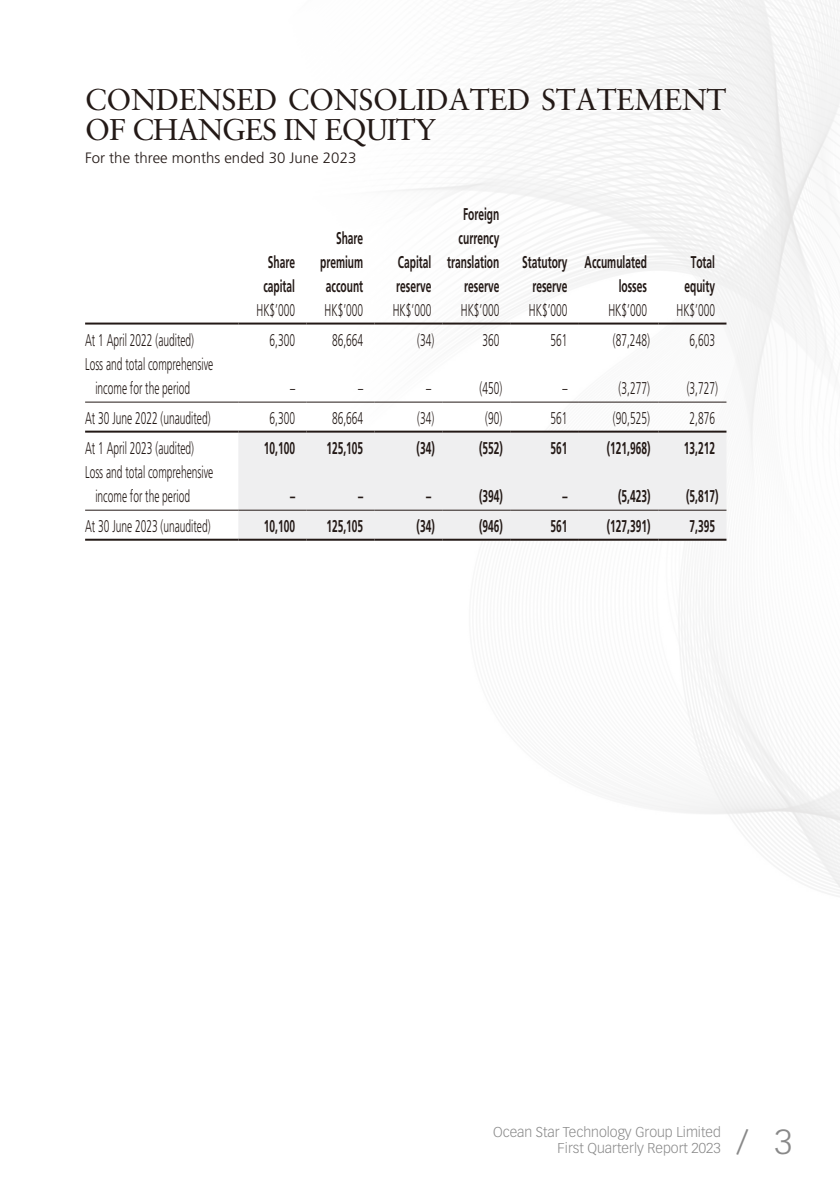
<style>
.page{position:relative;width:840px;height:1191px;background:#fff}
.page>*{position:absolute;margin:0;border:0;box-sizing:border-box;transform-origin:0 0}
.t1{font:300 34px "Vectora LT Std";color:#898989}
.t2{font:30px/30px "Sabon LT Std";letter-spacing:-.01em;color:#231916}
.t3{font:300 17px/24px "Frutiger LT Std";color:#231916;scale:.6 1}
.t4{font:700 17px/24px "Frutiger LT Std";color:#231916;text-align:right;scale:.6 1}
.t5{font:300 15px "Frutiger LT Std";color:#231916}
.t6{font:300 14px/16px "Vectora LT Std";color:#898989;text-align:right}
</style>
<div class="page">
<img style="left:85px;top:0;width:754px;height:897px">
<div style="left:238px;top:432px;width:488px;height:107px;background:#efeff0"></div>
<hr style="left:85px;top:322px;width:153px;height:2px;background:#231916">
<hr style="left:238px;top:322px;width:68px;height:2px;background:#231916">
<hr style="left:306px;top:322px;width:68px;height:2px;background:#231916">
<hr style="left:374px;top:322px;width:68px;height:2px;background:#231916">
<hr style="left:442px;top:322px;width:68px;height:2px;background:#231916">
<hr style="left:510px;top:322px;width:68px;height:2px;background:#231916">
<hr style="left:578px;top:322px;width:80px;height:2px;background:#231916">
<hr style="left:658px;top:322px;width:68px;height:2px;background:#231916">
<hr style="left:85px;top:401px;width:153px;height:1px;background:#231916">
<hr style="left:238px;top:401px;width:68px;height:1px;background:#231916">
<hr style="left:306px;top:401px;width:68px;height:1px;background:#231916">
<hr style="left:374px;top:401px;width:68px;height:1px;background:#231916">
<hr style="left:442px;top:401px;width:68px;height:1px;background:#231916">
<hr style="left:510px;top:401px;width:68px;height:1px;background:#231916">
<hr style="left:578px;top:401px;width:80px;height:1px;background:#231916">
<hr style="left:658px;top:401px;width:68px;height:1px;background:#231916">
<hr style="left:85px;top:430px;width:153px;height:2px;background:#231916">
<hr style="left:238px;top:430px;width:68px;height:2px;background:#231916">
<hr style="left:306px;top:430px;width:68px;height:2px;background:#231916">
<hr style="left:374px;top:430px;width:68px;height:2px;background:#231916">
<hr style="left:442px;top:430px;width:68px;height:2px;background:#231916">
<hr style="left:510px;top:430px;width:68px;height:2px;background:#231916">
<hr style="left:578px;top:430px;width:80px;height:2px;background:#231916">
<hr style="left:658px;top:430px;width:68px;height:2px;background:#231916">
<hr style="left:85px;top:509px;width:153px;height:1px;background:#231916">
<hr style="left:238px;top:509px;width:68px;height:1px;background:#231916">
<hr style="left:306px;top:509px;width:68px;height:1px;background:#231916">
<hr style="left:374px;top:509px;width:68px;height:1px;background:#231916">
<hr style="left:442px;top:509px;width:68px;height:1px;background:#231916">
<hr style="left:510px;top:509px;width:68px;height:1px;background:#231916">
<hr style="left:578px;top:509px;width:80px;height:1px;background:#231916">
<hr style="left:658px;top:509px;width:68px;height:1px;background:#231916">
<hr style="left:85px;top:539px;width:153px;height:2px;background:#231916">
<hr style="left:238px;top:539px;width:68px;height:2px;background:#231916">
<hr style="left:306px;top:539px;width:68px;height:2px;background:#231916">
<hr style="left:374px;top:539px;width:68px;height:2px;background:#231916">
<hr style="left:442px;top:539px;width:68px;height:2px;background:#231916">
<hr style="left:510px;top:539px;width:68px;height:2px;background:#231916">
<hr style="left:578px;top:539px;width:80px;height:2px;background:#231916">
<hr style="left:658px;top:539px;width:68px;height:2px;background:#231916">
<h2 class="t2" style="left:85px;top:84px;width:642px">CONDENSED CONSOLIDATED STATEMENT<br>OF CHANGES IN EQUITY</h2>
<p class="t5" style="left:85px;top:150px;width:272px">For the three months ended 30 June 2023</p>
<p class="t4" style="left:263px;top:250px;width:54px;text-align:left">Share capital</p>
<p class="t4" style="left:320px;top:226px;width:73px">Share premium account</p>
<p class="t4" style="left:396px;top:250px;width:60px;text-align:left">Capital reserve</p>
<p class="t4" style="left:447px;top:202px;width:88px">Foreign currency translation reserve</p>
<p class="t4" style="left:522px;top:250px;width:77px">Statutory reserve</p>
<p class="t4" style="left:584px;top:250px;width:105px">Accumulated losses</p>
<p class="t4" style="left:684px;top:250px;width:53px;text-align:center">Total equity</p>
<p class="t3" style="left:256px;top:298px;width:66px">HK$’000</p>
<p class="t3" style="left:324px;top:298px;width:66px">HK$’000</p>
<p class="t3" style="left:392px;top:298px;width:66px">HK$’000</p>
<p class="t3" style="left:460px;top:298px;width:66px">HK$’000</p>
<p class="t3" style="left:528px;top:298px;width:66px">HK$’000</p>
<p class="t3" style="left:608px;top:298px;width:66px">HK$’000</p>
<p class="t3" style="left:676px;top:298px;width:66px">HK$’000</p>
<p class="t3" style="left:85px;top:328px;width:183px">At 1 April 2022 (audited)</p>
<p class="t3" style="left:269px;top:328px;width:44px">6,300</p>
<p class="t3" style="left:332px;top:328px;width:53px">86,664</p>
<p class="t3" style="left:417px;top:328px;width:30px">(34)</p>
<p class="t3" style="left:482px;top:328px;width:30px">360</p>
<p class="t3" style="left:550px;top:328px;width:30px">561</p>
<p class="t3" style="left:612px;top:328px;width:63px">(87,248)</p>
<p class="t3" style="left:689px;top:328px;width:44px">6,603</p>
<p class="t3" style="left:95px;top:352px;width:198px;text-indent:-10px">Loss and total comprehensive income for the period</p>
<p class="t3" style="left:290px;top:376px;width:10px">–</p>
<p class="t3" style="left:358px;top:376px;width:10px">–</p>
<p class="t3" style="left:426px;top:376px;width:10px">–</p>
<p class="t3" style="left:479px;top:376px;width:39px">(450)</p>
<p class="t3" style="left:562px;top:376px;width:10px">–</p>
<p class="t3" style="left:618px;top:376px;width:53px">(3,277)</p>
<p class="t3" style="left:686px;top:376px;width:53px">(3,727)</p>
<p class="t3" style="left:85px;top:406px;width:210px">At 30 June 2022 (unaudited)</p>
<p class="t3" style="left:269px;top:406px;width:44px">6,300</p>
<p class="t3" style="left:332px;top:406px;width:53px">86,664</p>
<p class="t3" style="left:417px;top:406px;width:30px">(34)</p>
<p class="t3" style="left:485px;top:406px;width:30px">(90)</p>
<p class="t3" style="left:550px;top:406px;width:30px">561</p>
<p class="t3" style="left:612px;top:406px;width:63px">(90,525)</p>
<p class="t3" style="left:689px;top:406px;width:44px">2,876</p>
<p class="t3" style="left:85px;top:436px;width:183px">At 1 April 2023 (audited)</p>
<p class="t4" style="left:264px;top:436px;width:53px">10,100</p>
<p class="t4" style="left:326px;top:436px;width:63px">125,105</p>
<p class="t4" style="left:416px;top:436px;width:32px">(34)</p>
<p class="t4" style="left:478px;top:436px;width:41px">(552)</p>
<p class="t4" style="left:550px;top:436px;width:30px">561</p>
<p class="t4" style="left:606px;top:436px;width:74px">(121,968)</p>
<p class="t4" style="left:683px;top:436px;width:53px">13,212</p>
<p class="t3" style="left:95px;top:460px;width:198px;text-indent:-10px">Loss and total comprehensive income for the period</p>
<p class="t4" style="left:290px;top:484px;width:10px">–</p>
<p class="t4" style="left:358px;top:484px;width:10px">–</p>
<p class="t4" style="left:426px;top:484px;width:10px">–</p>
<p class="t4" style="left:478px;top:484px;width:41px">(394)</p>
<p class="t4" style="left:562px;top:484px;width:10px">–</p>
<p class="t4" style="left:617px;top:484px;width:55px">(5,423)</p>
<p class="t4" style="left:685px;top:484px;width:55px">(5,817)</p>
<p class="t3" style="left:85px;top:514px;width:210px">At 30 June 2023 (unaudited)</p>
<p class="t4" style="left:264px;top:514px;width:53px">10,100</p>
<p class="t4" style="left:326px;top:514px;width:63px">125,105</p>
<p class="t4" style="left:416px;top:514px;width:32px">(34)</p>
<p class="t4" style="left:478px;top:514px;width:41px">(946)</p>
<p class="t4" style="left:550px;top:514px;width:30px">561</p>
<p class="t4" style="left:606px;top:514px;width:74px">(127,391)</p>
<p class="t4" style="left:689px;top:514px;width:44px">7,395</p>
<p class="t6" style="left:493px;top:1124px;width:229px">Ocean Star Technology Group Limited<br>First Quarterly Report 2023</p>
<h1 class="t1" style="left:735px;top:1122px;width:58px">/ 3</h1>
</div>
